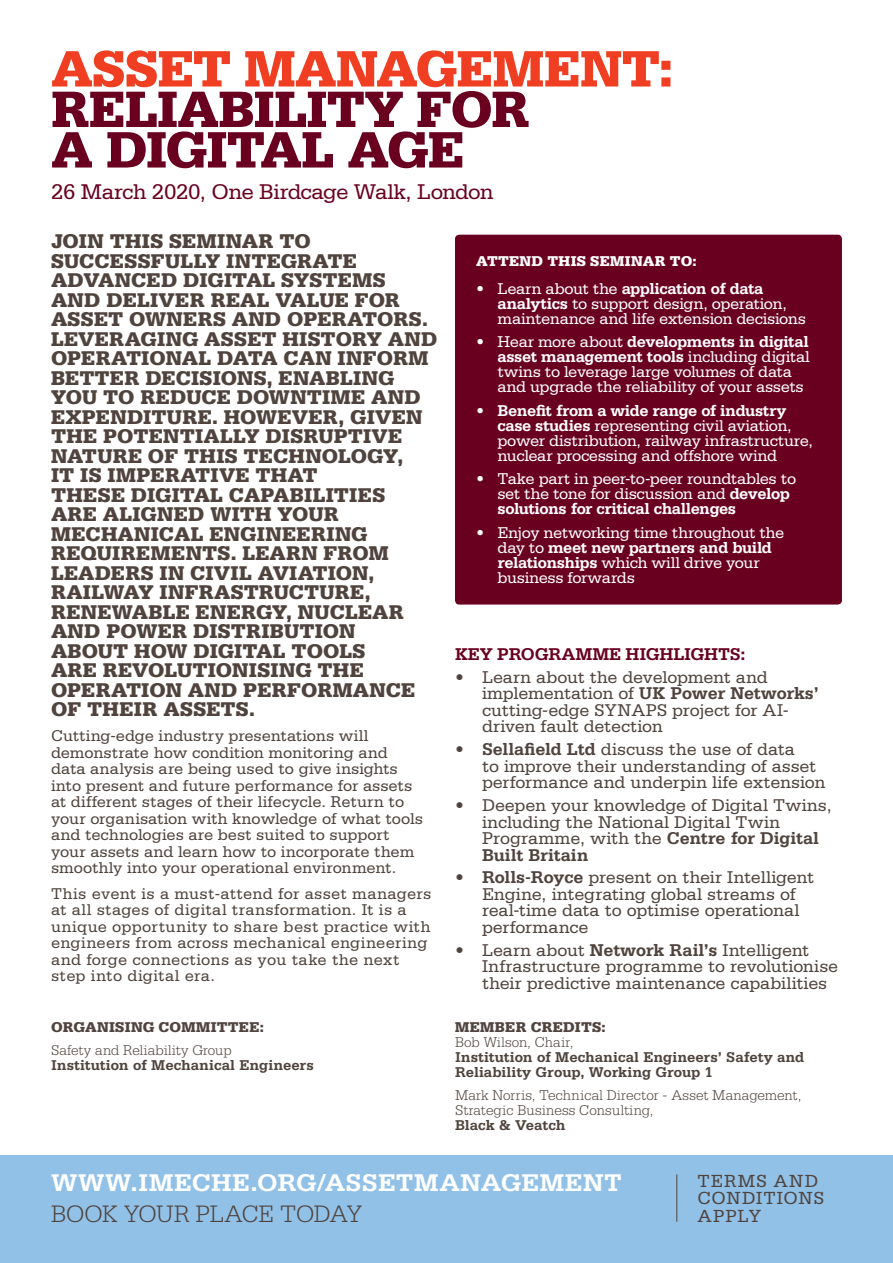
<style>
.page{position:relative;width:893px;height:1263px;background:#fff}
.page>*{position:absolute;margin:0;border:0;box-sizing:border-box;transform-origin:0 0}
.Conference_Title{font:900 54px/40.5px "Serifa Std";letter-spacing:-.015em;color:#690020}
.t1{font:700 25.5px "Serifa Std";letter-spacing:.005em;color:#fff;scale:1.04 1}
.t2{font:300 25.2px "Serifa Std";letter-spacing:-.015em;color:#50433d}
.Info_IFC{font:22.5px "Serifa Std";letter-spacing:-.025em;color:#690020}
.Intro_IFC{font:900 21px/19.5px "Serifa Std";letter-spacing:.01em;color:#50433d}
.t3{font:18.45px/17.9px "Serifa Std";letter-spacing:.055em;color:#50433d}
.t4{font:18px/16.5px "Serifa Std";letter-spacing:-.005em;color:#50433d}
.Key_Programme_IFC{font:700 18px "Serifa Std";letter-spacing:-.01em;color:#690020}
.t5{font:16.5px/15px "Serifa Std";letter-spacing:-.025em;color:#fff}
.Para_IFC{font:16.5px/16.5px "Serifa Std";letter-spacing:.005em;color:#50433d}
.Speaker_FC_Bold{font:700 15px/15px "Serifa Std";color:#50433d}
.Speaker_FC{font:300 15px/15px "Serifa Std";letter-spacing:.005em;color:#50433d}
.Speaker_FC-2{font:900 15px "Serifa Std";letter-spacing:.02em;color:#51443f}
.Attend_IFC{font:900 15px "Serifa Std";letter-spacing:.02em;color:#fff}
.s1{color:#ef3e22}
.s2{font-weight:700}
</style>
<div class="page">
<div style="left:0;top:1155px;width:893px;height:108px;background:#91c1e7"></div>
<hr style="left:676px;top:1174px;width:1px;height:48px;background:#50433d">
<div style="left:455px;top:235px;width:387px;height:369px;background:#690020;border-radius:4px"></div>
<p class="Conference_Title" style="left:51px;top:48px;width:624px"><span class="s1">ASSET MANAGEMENT:<br></span>RELIABILITY FOR<br>A DIGITAL AGE</p>
<p class="Info_IFC" style="left:51px;top:179px;width:444px">26 March 2020, One Birdcage Walk, London</p>
<p class="Intro_IFC" style="left:51px;top:232px;width:388px">JOIN THIS SEMINAR TO<br>SUCCESSFULLY INTEGRATE<br>ADVANCED DIGITAL SYSTEMS<br>AND DELIVER REAL VALUE FOR<br>ASSET OWNERS AND OPERATORS.<br>LEVERAGING ASSET HISTORY AND<br>OPERATIONAL DATA CAN INFORM<br>BETTER DECISIONS, ENABLING<br>YOU TO REDUCE DOWNTIME AND<br>EXPENDITURE. HOWEVER, GIVEN<br>THE POTENTIALLY DISRUPTIVE<br>NATURE OF THIS TECHNOLOGY,<br>IT IS IMPERATIVE THAT<br>THESE DIGITAL CAPABILITIES<br>ARE ALIGNED WITH YOUR<br>MECHANICAL ENGINEERING<br>REQUIREMENTS. LEARN FROM<br>LEADERS IN CIVIL AVIATION,<br>RAILWAY INFRASTRUCTURE,<br>RENEWABLE ENERGY, NUCLEAR<br>AND POWER DISTRIBUTION<br>ABOUT HOW DIGITAL TOOLS<br>ARE REVOLUTIONISING THE<br>OPERATION AND PERFORMANCE<br>OF THEIR ASSETS.</p>
<p class="Para_IFC" style="left:51px;top:728px;width:374px">Cutting-edge industry presentations will demonstrate how condition monitoring and data analysis are being used to give insights into present and future performance for assets at different stages of their lifecycle. Return to your organisation with knowledge of what tools and technologies are best suited to support your assets and learn how to incorporate them smoothly into your operational environment.</p>
<p class="Para_IFC" style="left:51px;top:885px;width:382px">This event is a must-attend for asset managers at all stages of digital transformation. It is a unique opportunity to share best practice with engineers from across mechanical engineering and forge connections as you take the next step into digital era.</p>
<p class="Attend_IFC" style="left:476px;top:252px;width:222px">ATTEND THIS SEMINAR TO:</p>
<p class="t5" style="left:497px;top:281px;width:310px;text-indent:-21px">• Learn about the <span class="s2">application of data analytics</span> to support design, operation, maintenance and life extension decisions</p>
<p class="t5" style="left:497px;top:334px;width:314px;text-indent:-21px">• Hear more about <span class="s2">developments in digital asset management tools</span> including digital twins to leverage large volumes of data and upgrade the reliability of your assets</p>
<p class="t5" style="left:497px;top:403px;width:317px;text-indent:-21px">• <span class="s2">Benefit from a wide range of industry case studies</span> representing civil aviation, power distribution, railway infrastructure, nuclear processing and offshore wind</p>
<p class="t5" style="left:497px;top:471px;width:300px;text-indent:-21px">• Take part in peer-to-peer roundtables to set the tone for discussion and <span class="s2">develop solutions for critical challenges</span></p>
<p class="t5" style="left:497px;top:525px;width:288px;text-indent:-21px">• Enjoy networking time throughout the day to <span class="s2">meet new partners and build relationships</span> which will drive your business forwards</p>
<p class="Key_Programme_IFC" style="left:455px;top:643px;width:292px">KEY PROGRAMME HIGHLIGHTS:</p>
<p class="t4" style="left:482px;top:669px;width:338px;text-indent:-27px">• Learn about the development and implementation of <span class="s2">UK Power Networks’ </span>cutting-edge SYNAPS project for AI&shy;driven fault detection</p>
<p class="t4" style="left:482px;top:741px;width:345px;text-indent:-27px">• <span class="s2">Sellafield Ltd</span> discuss the use of data<br>to improve their understanding of asset performance and underpin life extension</p>
<p class="t4" style="left:482px;top:797px;width:351px;text-indent:-27px">• Deepen your knowledge of Digital Twins, including the National Digital Twin<br>Programme, with the <span class="s2">Centre for Digital<br>Built Britain</span></p>
<p class="t4" style="left:482px;top:869px;width:334px;text-indent:-27px">• <span class="s2">Rolls-Royce</span> present on their Intelligent Engine, integrating global streams of real-time data to optimise operational performance</p>
<p class="t4" style="left:482px;top:942px;width:358px;text-indent:-27px">• Learn about <span class="s2">Network Rail’s</span> Intelligent<br>Infrastructure programme to revolutionise their predictive maintenance capabilities</p>
<p class="Speaker_FC-2" style="left:51px;top:1018px;width:214px">ORGANISING COMMITTEE:</p>
<p class="Speaker_FC" style="left:51px;top:1043px;width:182px">Safety and Reliability Group</p>
<p class="Speaker_FC_Bold" style="left:51px;top:1057px;width:264px">Institution of Mechanical Engineers</p>
<p class="Speaker_FC-2" style="left:455px;top:1018px;width:152px">MEMBER CREDITS:</p>
<p class="Speaker_FC" style="left:455px;top:1034px;width:120px">Bob Wilson, Chair,</p>
<p class="Speaker_FC_Bold" style="left:455px;top:1049px;width:351px">Institution of Mechanical Engineers’ Safety and<br>Reliability Group, Working Group 1</p>
<p class="Speaker_FC" style="left:455px;top:1088px;width:348px">Mark Norris, Technical Director - Asset Management,<br>Strategic Business Consulting,</p>
<p class="Speaker_FC_Bold" style="left:455px;top:1117px;width:112px">Black &amp; Veatch</p>
<p class="t1" style="left:51px;top:1168px;width:550px">WWW.IMECHE.ORG/ASSETMANAGEMENT</p>
<p class="t3" style="left:697px;top:1172px;width:128px">TERMS AND<br>CONDITIONS<br>APPLY</p>
<p class="t2" style="left:51px;top:1200px;width:313px">BOOK YOUR PLACE TODAY</p>
</div>
